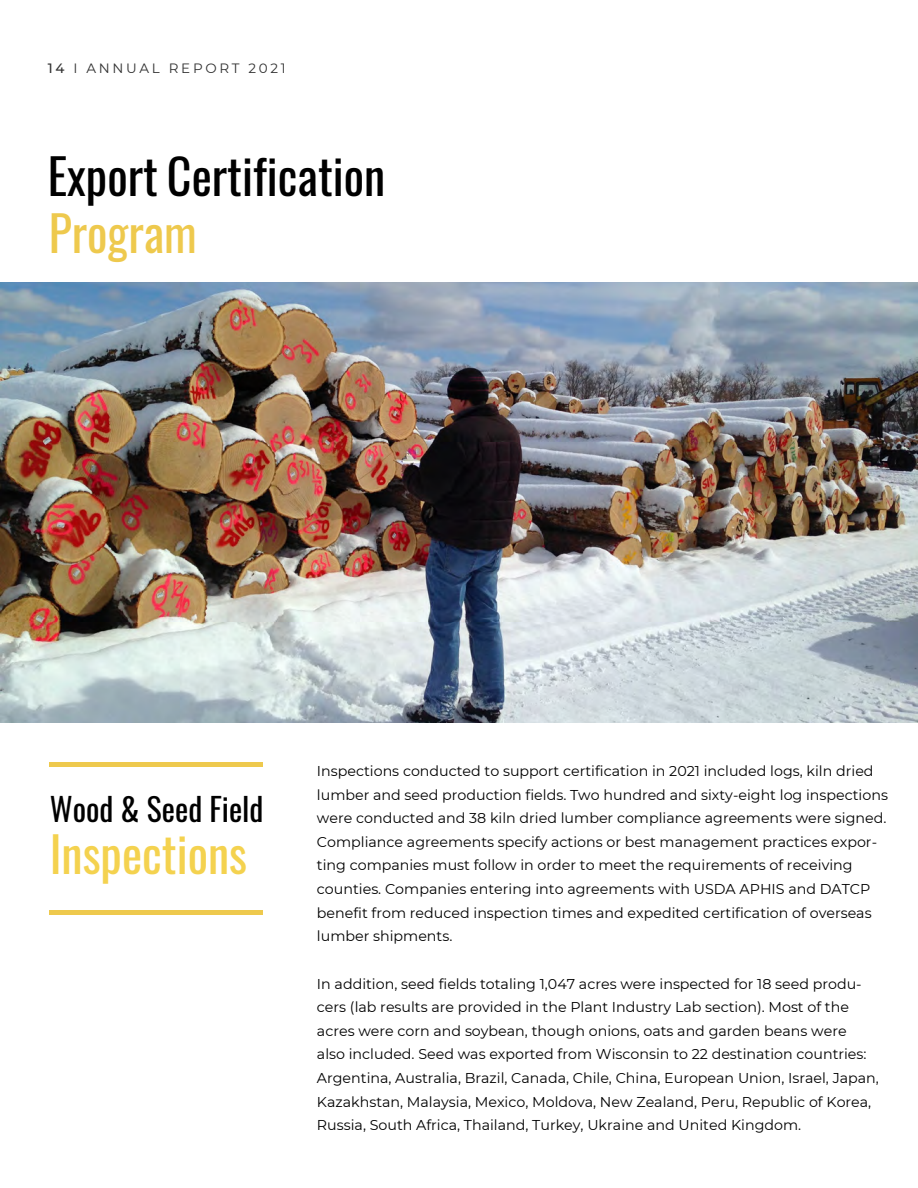
<style>
.page{position:relative;width:918px;height:1188px;background:#fff}
.page>*{position:absolute;margin:0;border:0;box-sizing:border-box;transform-origin:0 0}
.t1{font:48px "Oswald";color:#000}
.t2{font:48px "Oswald";color:#f4d24f}
.t3{font:48px "Oswald";color:#eec94d}
.t4{font:31.5px "Oswald";color:#000}
.t5{font:14.25px/23.7px "Montserrat";color:#000}
.t6{font:13.5px "Montserrat";letter-spacing:.2em;color:#303030}
.s1{font-weight:500}
</style>
<div class="page">
<img style="left:0;top:283px;width:918px;height:439px">
<hr style="left:49px;top:763px;width:213px;height:4px;background:#eec94d">
<div style="left:49px;top:910px;width:213px;height:5px;background:#eec94d"></div>
<p class="t6" style="left:48px;top:59px;width:240px"><span class="s1">14</span> I ANNUAL REPORT 2021</p>
<h1 class="t1" style="left:48px;top:139px;width:339px">Export Certification</h1>
<h1 class="t3" style="left:49px;top:196px;width:150px">Program</h1>
<h2 class="t4" style="left:50px;top:785px;width:215px">Wood &amp; Seed Field</h2>
<h1 class="t2" style="left:50px;top:817px;width:199px">Inspections</h1>
<p class="t5" style="left:317px;top:759px;width:573px">Inspections conducted to support certification in 2021 included logs, kiln dried lumber and seed production fields. Two hundred and sixty-eight log inspections were conducted and 38 kiln dried lumber compliance agreements were signed.<br>Compliance agreements specify actions or best management practices expor&shy;ting companies must follow in order to meet the requirements of receiving counties. Companies entering into agreements with USDA APHIS and DATCP benefit from reduced inspection times and expedited certification of overseas lumber shipments.</p>
<p class="t5" style="left:317px;top:972px;width:563px">In addition, seed fields totaling 1,047 acres were inspected for 18 seed produ&shy;cers (lab results are provided in the Plant Industry Lab section). Most of the acres were corn and soybean, though onions, oats and garden beans were<br>also included. Seed was exported from Wisconsin to 22 destination countries:<br>Argentina, Australia, Brazil, Canada, Chile, China, European Union, Israel, Japan, Kazakhstan, Malaysia, Mexico, Moldova, New Zealand, Peru, Republic of Korea, Russia, South Africa, Thailand, Turkey, Ukraine and United Kingdom.</p>
</div>
